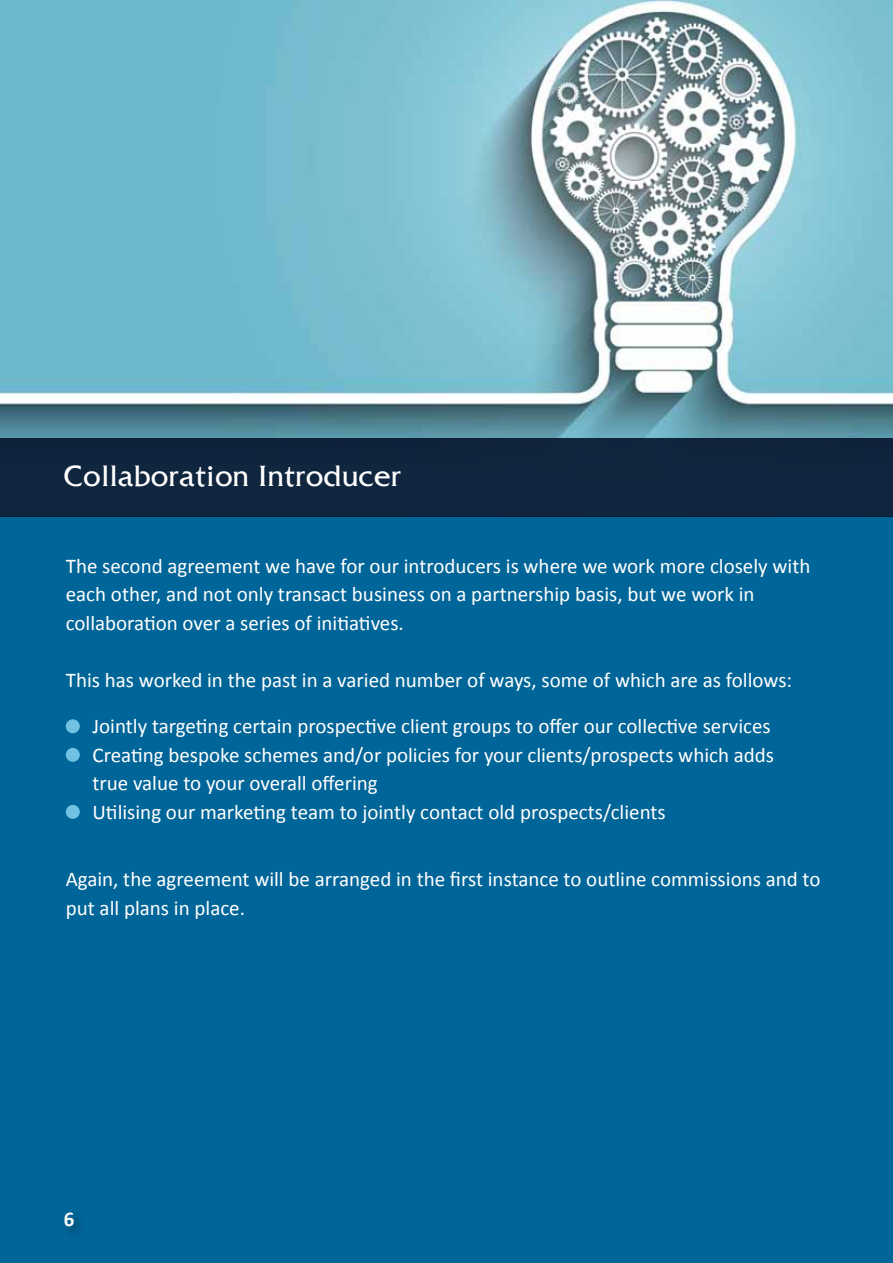
<style>
.page{position:relative;width:893px;height:1263px;background:#fff}
.page>*{position:absolute;margin:0;border:0;box-sizing:border-box;transform-origin:0 0}
.t1{font:27px "Friz Quadrata Font";color:#fff}
.t2{font:21px/28.5px "Calibri";color:#fff}
.t3{font:700 21px "Calibri";color:#fff}
</style>
<div class="page">
<img style="left:0;top:0;width:893px;height:438px">
<div style="left:0;top:517px;width:893px;height:746px;background:#006598"></div>
<div style="left:0;top:438px;width:893px;height:79px;background:#10253e"></div>
<div style="left:66px;top:719px;width:14px;height:14px;background:#70c2e3;border-radius:50%"></div>
<div style="left:66px;top:748px;width:14px;height:14px;background:#70c2e3;border-radius:50%"></div>
<div style="left:66px;top:805px;width:14px;height:14px;background:#70c2e3;border-radius:50%"></div>
<div style="left:63px;top:1211px;width:24px;height:28px;background:#000;opacity:.29"></div>
<p class="t1" style="left:64px;top:458px;width:339px">Collaboration Introducer</p>
<p class="t2" style="left:66px;top:552px;width:746px">The second agreement we have for our introducers is where we work more closely with each other, and not only transact business on a partnership basis, but we work in collaboration over a series of initiatives.</p>
<p class="t2" style="left:66px;top:666px;width:728px">This has worked in the past in a varied number of ways, some of which are as follows:</p>
<p class="t2" style="left:92px;top:712px;width:683px">Jointly targeting certain prospective client groups to offer our collective services Creating bespoke schemes and/or policies for your clients/prospects which adds true value to your overall offering<br>Utilising our marketing team to jointly contact old prospects/clients</p>
<p class="t2" style="left:66px;top:865px;width:756px">Again, the agreement will be arranged in the first instance to outline commissions and to put all plans in place.</p>
<p class="t3" style="left:64px;top:1206px;width:12px">6</p>
</div>
